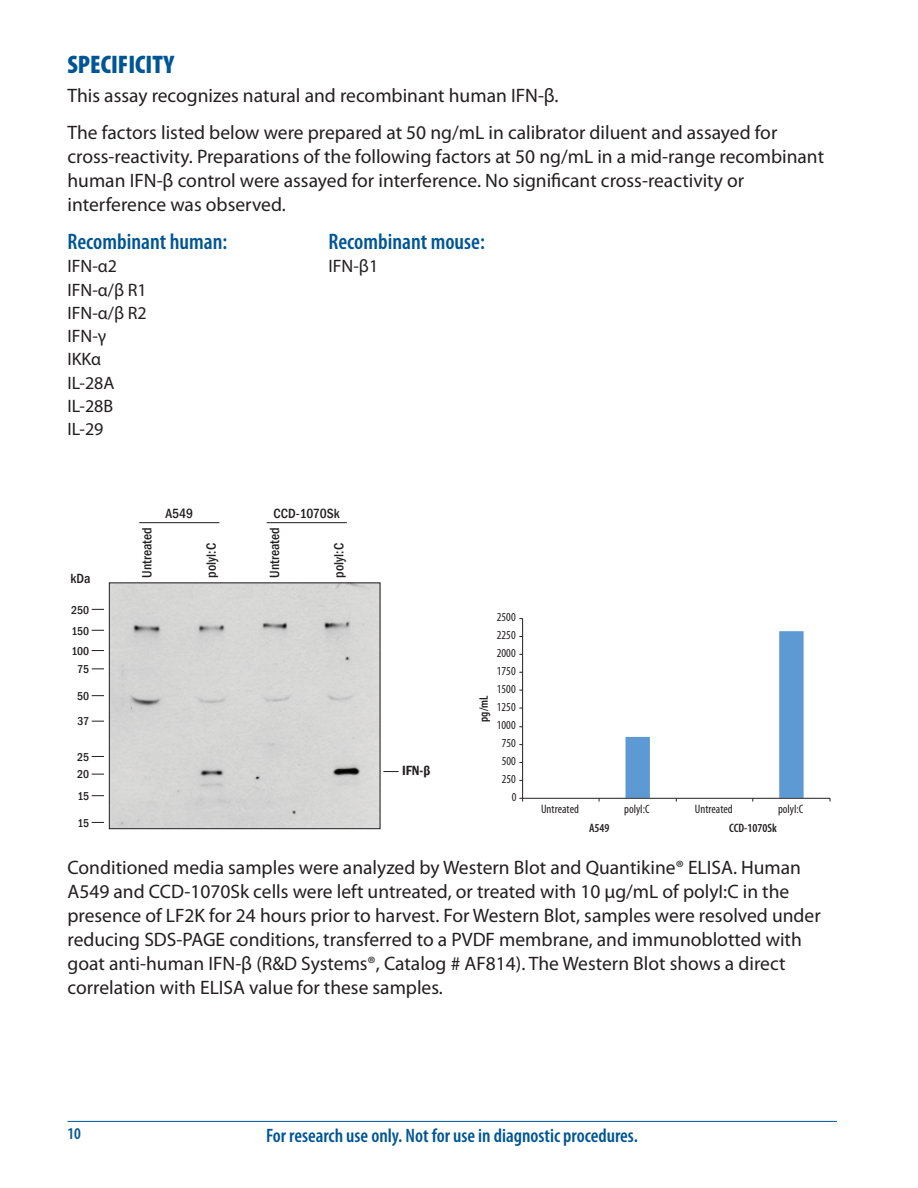
<style>
.page{position:relative;width:918px;height:1188px;background:#fff}
.page>*{position:absolute;margin:0;border:0;box-sizing:border-box;transform-origin:0 0}
.Sectionhead{font:900 condensed 25.5px "Myriad Pro";color:#005595}
.subheading{font:600 condensed 22.5px "Myriad Pro";color:#005595}
.Body_Text{font:19.5px/24px "Myriad Pro";color:#231f20}
.t1{font:600 condensed 19.5px "Myriad Pro";color:#005595}
.Specificity_list{font:18px "Myriad Pro";color:#231f20}
.t2{font:600 condensed 16.5px "Myriad Pro";color:#005595}
.t3{font:500 condensed 13.8px "Franklin Gothic";color:#231f20}
.t4{font:600 condensed 13.8px "Franklin Gothic";color:#231f20}
.t5{font:condensed 12.15px "Myriad Pro";color:#231f20}
.t6{font:600 condensed 12.15px "Myriad Pro";color:#231f20}
.t7{font:500 condensed 11.7px/20.5px "Franklin Gothic";color:#231f20}
</style>
<div class="page">
<hr style="left:67px;top:1121px;width:770px;height:1px;background:#005595">
<div style="left:111px;top:584px;width:268px;height:243px;background:#d6d5d5"></div>
<svg style="left:384px;top:771px;width:14px;height:1px"></svg>
<hr style="left:139px;top:522px;width:80px;height:1px;background:#231f20">
<div style="left:109px;top:582px;width:272px;height:247px;border:1px solid #231f20"></div>
<hr style="left:267px;top:522px;width:80px;height:1px;background:#231f20">
<hr style="left:522px;top:619px;width:1px;height:179px;background:#231f20">
<hr style="left:523px;top:798px;width:307px;height:1px;background:#231f20">
<svg style="left:626px;top:631px;width:178px;height:171px"></svg>
<p class="Sectionhead" style="left:68px;top:50px;width:108px">SPECIFICITY</p>
<p class="Body_Text" style="left:68px;top:84px;width:492px">This assay recognizes natural and recombinant human IFN-β.</p>
<p class="Body_Text" style="left:68px;top:121px;width:758px">The factors listed below were prepared at 50 ng/mL in calibrator diluent and assayed for cross-reactivity. Preparations of the following factors at 50 ng/mL in a mid-range recombinant human IFN-β control were assayed for interference. No significant cross-reactivity or interference was observed.</p>
<p class="subheading" style="left:68px;top:229px;width:161px">Recombinant human:</p>
<p class="Specificity_list" style="left:68px;top:256px;width:51px">IFN-α2</p>
<p class="Specificity_list" style="left:68px;top:280px;width:81px">IFN-α/β R1</p>
<p class="Specificity_list" style="left:68px;top:303px;width:81px">IFN-α/β R2</p>
<p class="Specificity_list" style="left:68px;top:326px;width:40px">IFN-γ</p>
<p class="Specificity_list" style="left:68px;top:349px;width:35px">IKKα</p>
<p class="Specificity_list" style="left:68px;top:373px;width:49px">IL-28A</p>
<p class="Specificity_list" style="left:68px;top:396px;width:47px">IL-28B</p>
<p class="Specificity_list" style="left:68px;top:419px;width:38px">IL-29</p>
<p class="subheading" style="left:328px;top:229px;width:158px">Recombinant mouse:</p>
<p class="Specificity_list" style="left:328px;top:256px;width:51px">IFN-β1</p>
<p class="t3" style="left:71px;top:569px;width:21px">kDa</p>
<p class="t7" style="left:71px;top:599px;width:20px;text-align:justify">250<br>150<br>100</p>
<p class="t7" style="left:77px;top:659px;width:14px">75</p>
<p class="t7" style="left:77px;top:683px;width:14px;line-height:25.5px">50<br>37</p>
<p class="t7" style="left:77px;top:748px;width:14px;line-height:17.7px">25<br>20</p>
<p class="t7" style="left:77px;top:786px;width:13px">15</p>
<p class="t7" style="left:77px;top:812px;width:13px">15</p>
<p class="t3" style="left:138px;top:578px;width:52px;rotate:-90deg">Untreated</p>
<p class="t3" style="left:165px;top:505px;width:29px">A549</p>
<p class="t3" style="left:202px;top:578px;width:36px;rotate:-90deg">polyl:C</p>
<p class="t3" style="left:274px;top:505px;width:68px">CCD-1070Sk</p>
<p class="t3" style="left:266px;top:578px;width:52px;rotate:-90deg">Untreated</p>
<p class="t3" style="left:330px;top:578px;width:36px;rotate:-90deg">polyl:C</p>
<p class="t4" style="left:402px;top:761px;width:30px">IFN-β</p>
<p class="t5" style="left:497px;top:610px;width:20px">2500</p>
<p class="t5" style="left:497px;top:628px;width:20px">2250</p>
<p class="t5" style="left:497px;top:646px;width:20px">2000</p>
<p class="t5" style="left:497px;top:664px;width:20px">1750</p>
<p class="t5" style="left:497px;top:682px;width:20px">1500</p>
<p class="t6" style="left:477px;top:722px;width:28px;rotate:-90deg">pg/mL</p>
<p class="t5" style="left:497px;top:700px;width:20px">1250</p>
<p class="t5" style="left:497px;top:718px;width:20px">1000</p>
<p class="t5" style="left:502px;top:736px;width:16px">750</p>
<p class="t5" style="left:502px;top:754px;width:16px">500</p>
<p class="t5" style="left:502px;top:772px;width:16px">250</p>
<p class="t5" style="left:512px;top:790px;width:6px">0</p>
<p class="t5" style="left:541px;top:803px;width:39px">Untreated</p>
<p class="t5" style="left:624px;top:803px;width:27px">polyI:C</p>
<p class="t5" style="left:695px;top:803px;width:39px">Untreated</p>
<p class="t5" style="left:778px;top:803px;width:27px">polyI:C</p>
<p class="t6" style="left:589px;top:822px;width:22px">A549</p>
<p class="t6" style="left:729px;top:822px;width:49px">CCD-1070Sk</p>
<p class="Body_Text" style="left:68px;top:856px;width:755px">Conditioned media samples were analyzed by Western Blot and Quantikine® ELISA. Human A549 and CCD-1070Sk cells were left untreated, or treated with 10 μg/mL of polyI:C in the presence of LF2K for 24 hours prior to harvest. For Western Blot, samples were resolved under reducing SDS-PAGE conditions, transferred to a PVDF membrane, and immunoblotted with goat anti-human IFN-β (R&amp;D Systems®, Catalog # AF814). The Western Blot shows a direct correlation with ELISA value for these samples.</p>
<p class="t2" style="left:68px;top:1125px;width:15px">10</p>
<p class="t1" style="left:266px;top:1125px;width:373px">For research use only. Not for use in diagnostic procedures.</p>
</div>
